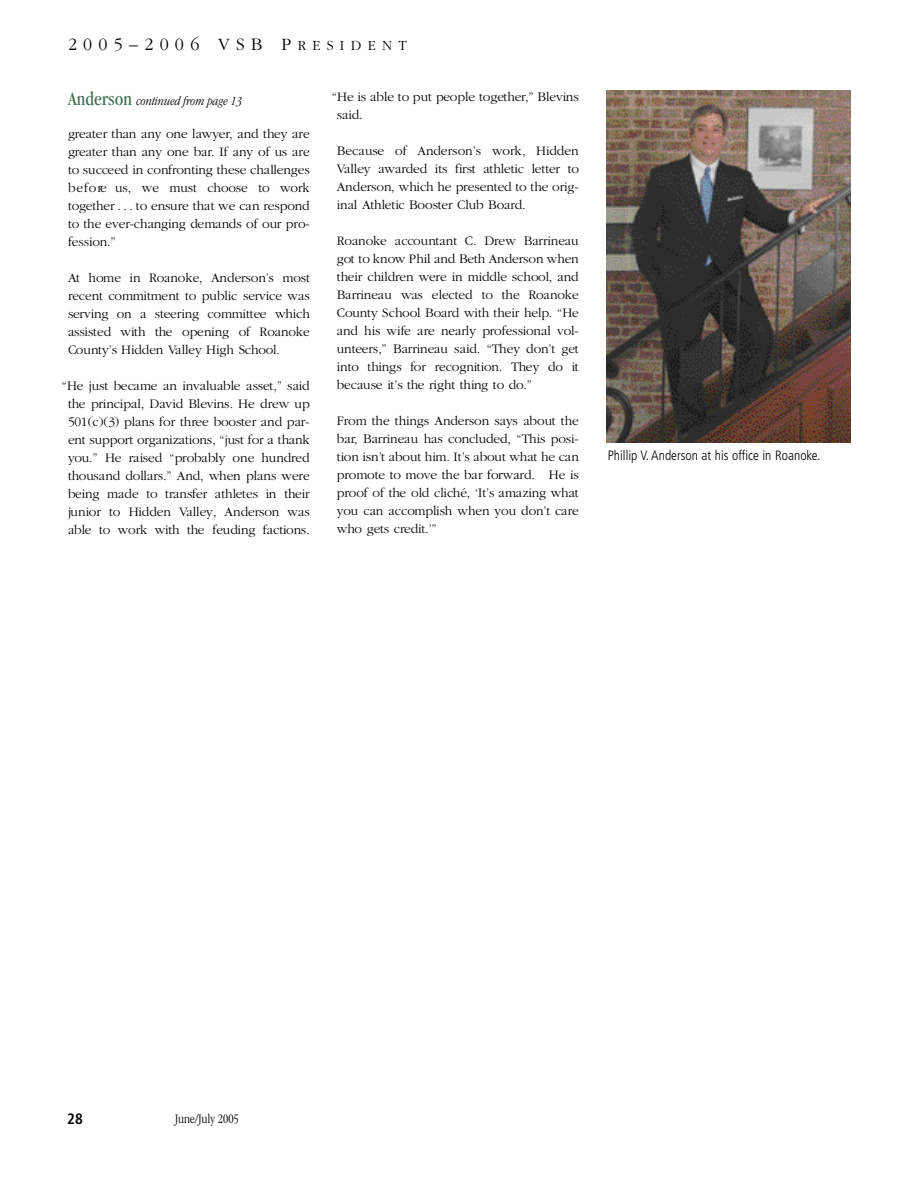
<style>
.page{position:relative;width:918px;height:1188px;background:#fff}
.page>*{position:absolute;margin:0;border:0;box-sizing:border-box;transform-origin:0 0}
.t1{font:300 18px "Garamond";letter-spacing:.35em;color:#000}
.t2{font:700 condensed 15px "Frutiger";color:#000}
.t3{font:300 13.5px/18px "Garamond";color:#000;text-align:justify}
.t4{font:300 condensed 13.5px "Frutiger";color:#000}
.t5{font:300 condensed 13.5px "Garamond";color:#000}
.t6{font:italic 300 condensed 12.75px "Garamond";color:#000}
.s1{font-size:14.4px}
.s2{font-weight:400;font-style:normal;font-size:19.5px;color:#3f6d4d}
</style>
<div class="page">
<img style="left:606px;top:90px;width:244px;height:352px">
<h1 class="t1" style="left:68px;top:38px;width:340px">2005–2006 VSB P<span class="s1">R E S I D E N T</span></h1>
<p class="t6" style="left:68px;top:96px;width:176px"><span class="s2">Anderson</span> continued from page 13</p>
<p class="t3" style="left:337px;top:89px;width:243px;text-indent:-5px">“He is able to put people together,” Blevins sa id .</p>
<p class="t3" style="left:337px;top:143px;width:244px">Because of Anderson’s work, Hidden Valley awarded its first athletic letter to Anderson, which he presented to the orig&shy;inal Athletic Booster Club Board .</p>
<p class="t3" style="left:337px;top:233px;width:243px">Roanoke accountant C. Drew Barrineau got to know Phil and Beth Anderson when their children were in middle school, and Barrineau was elected to the Roanoke County School Board with their help. “He and his wife are nearly professional vol&shy;unteers,” Barrineau said. “They don’t get into things for recognition. They do it because it’s the right thing to do.”</p>
<p class="t3" style="left:337px;top:413px;width:244px">F rom the things Anderson says about the b a r, Barrineau has concluded, “This posi&shy;tion isn’t about him. It’s about what he can p romote to move the bar forward. He is p roof of the old cliché, ‘It’s amazing what you can accomplish when you don’t care who gets cre d it.’”</p>
<p class="t3" style="left:68px;top:125px;width:244px">g reater than any one lawyer, and they are g reater than any one bar. If any of us are to succeed in confronting these challenges b e f o re us, we must choose to work to g e th e r . . . to ensure that we can re sp o n d to the ever-changing demands of our pro&shy;fe ssio n .”</p>
<p class="t3" style="left:68px;top:269px;width:244px">At home in Roanoke, Anderson’s most recent commitment to public service was serving on a steering committee which assisted with the opening of Roanoke County’s Hidden Valley High School.</p>
<p class="t3" style="left:62px;top:377px;width:250px;text-align:center">“He just became an invaluable asset,” said the principal, David Blevins. He drew up 501(c)(3) plans for three booster and par&shy;ent support organizations, “just for a thank you.” He raised “probably one hundre d thousand dollars.” And, when plans were being made to transfer athletes in their junior to Hidden Valley, Anderson was able to work with the feuding factions.</p>
<p class="t4" style="left:608px;top:450px;width:214px">Phillip V. Anderson at his office in Roanoke.</p>
<p class="t2" style="left:67px;top:1113px;width:17px">28</p>
<p class="t5" style="left:175px;top:1113px;width:65px">June/July 2005</p>
</div>
